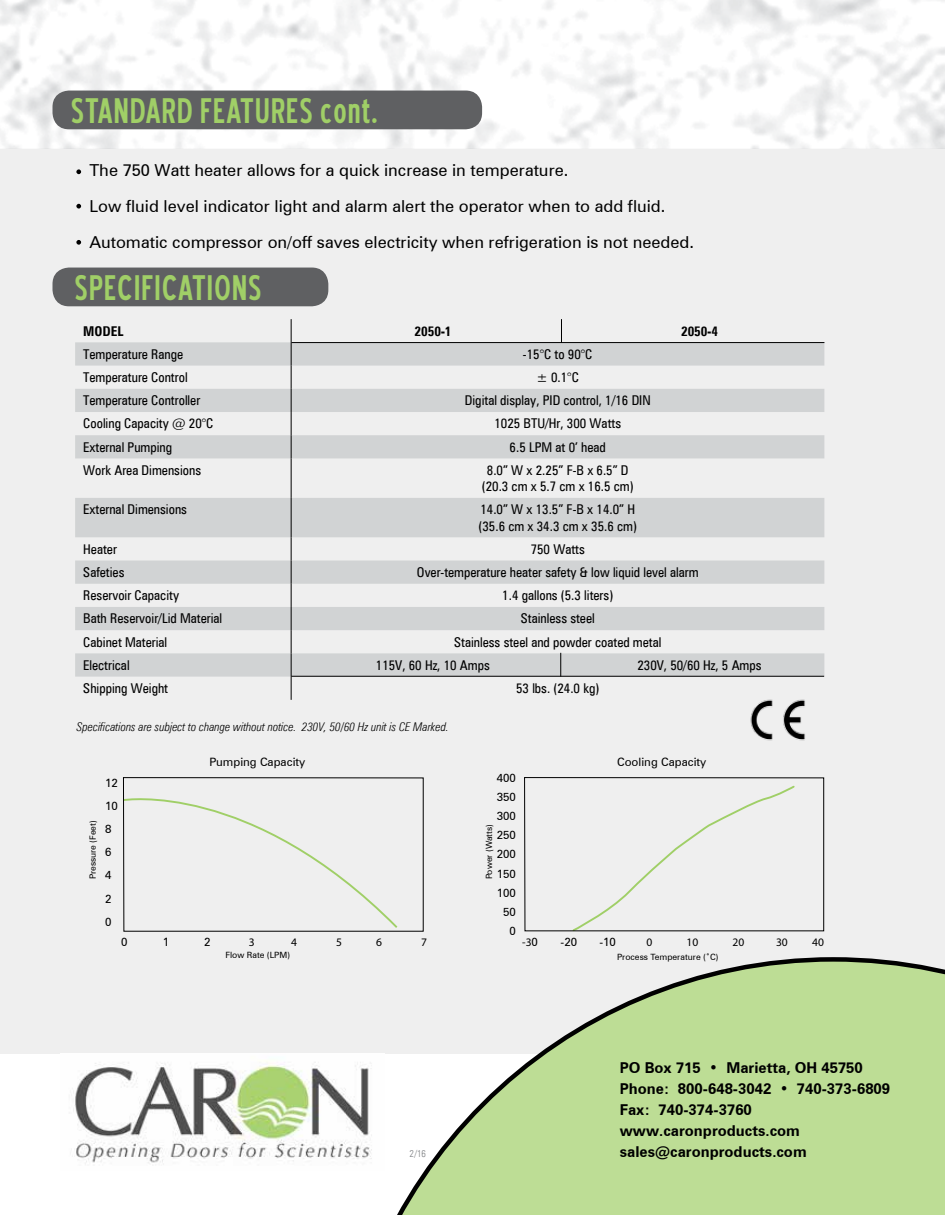
<style>
.page{position:relative;width:945px;height:1215px;background:#fff}
.page>*{position:absolute;margin:0;border:0;box-sizing:border-box;transform-origin:0 0}
.t1{font:34.5px "Blue Highway Condensed";color:#a0cf67;scale:1.1 1}
.t2{font:16.5px/36px "Zurich BT";color:#000}
.t3{font:700 15px/21px "Zurich BT";color:#000}
.t4{font:condensed 13.5px/16.2px "Zurich BT";color:#000;text-align:center}
.t5{font:700 condensed 13.5px "Zurich BT";color:#000}
.t6{font:italic 300 condensed 12px "Zurich BT";color:#000}
.t7{font:11.55px/19.2px "Zurich BT";color:#000}
.t8{font:11.55px "Myriad Pro";color:#000}
.t9{font:300 condensed 9.75px "Zurich BT";color:#808285}
.t10{font:8.7px "Zurich BT";color:#000}
.t11{font:8.55px "Zurich BT";color:#000}
.s1{font-family:"Zurich BT"}
</style>
<div class="page">
<div style="left:0;top:148px;width:945px;height:906px;background:#efefef"></div>
<svg style="left:76px;top:169px;width:5px;height:5px"></svg>
<svg style="left:76px;top:204px;width:5px;height:5px"></svg>
<svg style="left:76px;top:240px;width:5px;height:5px"></svg>
<img style="left:0;top:0;width:945px;height:148px">
<img style="left:73px;top:1061px;width:262px;height:104px">
<svg style="left:335px;top:957px;width:610px;height:258px"></svg>
<div style="left:52px;top:268px;width:276px;height:38px;background:#5f6062;border-radius:16px"></div>
<svg style="left:75px;top:342px;width:749px;height:335px;fill:#d1d3d4"></svg>
<svg style="left:291px;top:319px;width:1px;height:139px"></svg>
<hr style="left:291px;top:458px;width:1px;height:40px;background:#000">
<hr style="left:291px;top:498px;width:1px;height:39px;background:#000">
<svg style="left:291px;top:537px;width:1px;height:163px"></svg>
<svg style="left:560px;top:653px;width:1px;height:23px"></svg>
<hr style="left:291px;top:676px;width:533px;height:1px;background:#000">
<svg style="left:561px;top:319px;width:1px;height:23px"></svg>
<hr style="left:291px;top:342px;width:533px;height:1px;background:#000">
<div style="left:52px;top:91px;width:430px;height:38px;background:#5f6062;border-radius:16px"></div>
<img style="left:750px;top:699px;width:55px;height:42px">
<svg style="left:125px;top:798px;width:273px;height:130px"></svg>
<svg style="left:572px;top:785px;width:224px;height:147px"></svg>
<div style="left:524px;top:777px;width:300px;height:154px;border:1px solid #000"></div>
<h1 class="t1" style="left:71px;top:90px;width:131px">STANDARD FEATU</h1>
<h1 class="t1" style="left:270px;top:90px;width:100px">RES cont.</h1>
<p class="t2" style="left:89px;top:152px;width:606px">The 750 Watt heater allows for a quick increase in temperature.<br>Low fluid level indicator light and alarm alert the operator when to add fluid.<br>Automatic compressor on/off saves electricity when refrigeration is not needed.</p>
<h1 class="t1" style="left:74px;top:267px;width:172px">SPECIFICATIONS</h1>
<p class="t5" style="left:83px;top:323px;width:42px">MODEL</p>
<p class="t5" style="left:414px;top:323px;width:39px">2050-1</p>
<p class="t5" style="left:681px;top:323px;width:39px">2050-4</p>
<p class="t4" style="left:83px;top:346px;width:102px">Temperature Range</p>
<p class="t4" style="left:523px;top:346px;width:71px">-15°C to 90°C</p>
<p class="t4" style="left:83px;top:369px;width:106px">Temperature Control</p>
<p class="t4" style="left:537px;top:369px;width:44px">± 0.1°C</p>
<p class="t4" style="left:83px;top:392px;width:119px">Temperature Controller</p>
<p class="t4" style="left:465px;top:392px;width:187px">Digital display, PID control, 1/16 DIN</p>
<p class="t4" style="left:83px;top:415px;width:132px">Cooling Capacity @ 20°C</p>
<p class="t4" style="left:494px;top:415px;width:128px">1025 BTU/Hr, 300 Watts</p>
<p class="t4" style="left:83px;top:439px;width:90px">External Pumping</p>
<p class="t4" style="left:510px;top:439px;width:98px">6.5 LPM at 0’ head</p>
<p class="t4" style="left:83px;top:462px;width:119px">Work Area Dimensions</p>
<p class="t4" style="left:482px;top:462px;width:153px">8.0” W x 2.25” F-B x 6.5” D (20.3 cm x 5.7 cm x 16.5 cm)</p>
<p class="t4" style="left:83px;top:501px;width:105px">External Dimensions</p>
<p class="t4" style="left:479px;top:501px;width:160px;text-align:left">14.0” W x 13.5” F-B x 14.0” H (35.6 cm x 34.3 cm x 35.6 cm)</p>
<p class="t4" style="left:83px;top:541px;width:35px">Heater</p>
<p class="t4" style="left:531px;top:541px;width:56px">750 Watts</p>
<p class="t4" style="left:83px;top:564px;width:43px">Safeties</p>
<p class="t4" style="left:417px;top:564px;width:283px">Over-temperature heater safety &amp; low liquid level alarm</p>
<p class="t4" style="left:83px;top:587px;width:97px">Reservoir Capacity</p>
<p class="t4" style="left:502px;top:587px;width:112px">1.4 gallons (5.3 liters)</p>
<p class="t4" style="left:83px;top:610px;width:141px">Bath Reservoir/Lid Material</p>
<p class="t4" style="left:521px;top:610px;width:76px">Stainless steel</p>
<p class="t4" style="left:83px;top:634px;width:86px">Cabinet Material</p>
<p class="t4" style="left:454px;top:634px;width:209px">Stainless steel and powder coated metal</p>
<p class="t4" style="left:83px;top:657px;width:48px">Electrical</p>
<p class="t4" style="left:376px;top:657px;width:115px">115V, 60 Hz, 10 Amps</p>
<p class="t4" style="left:637px;top:657px;width:126px">230V, 50/60 Hz, 5 Amps</p>
<p class="t4" style="left:83px;top:680px;width:86px">Shipping Weight</p>
<p class="t4" style="left:516px;top:680px;width:85px">53 lbs. (24.0 kg)</p>
<p class="t6" style="left:76px;top:719px;width:374px">Specifications are subject to change without notice. 230V, 50/60 Hz unit is CE Marked.</p>
<p class="t7" style="left:210px;top:752px;width:97px">Pumping Capacity</p>
<p class="t7" style="left:617px;top:752px;width:91px">Cooling Capacity</p>
<p class="t10" style="left:88px;top:879px;width:61px;rotate:-90deg">Pressure (Feet)</p>
<p class="t7" style="left:105px;top:772px;width:14px;line-height:23.1px">12<br>10<br>8<br>6<br>4<br>2<br>0</p>
<p class="t7" style="left:497px;top:768px;width:21px;text-align:right">400<br>350<br>300<br>250<br>200<br>150<br>100<br>50<br>0</p>
<p class="t11" style="left:484px;top:879px;width:56px;rotate:-90deg">Power (Watts)</p>
<p class="t7" style="left:121px;top:933px;width:8px">0</p>
<p class="t7" style="left:163px;top:933px;width:8px">1</p>
<p class="t7" style="left:204px;top:933px;width:8px">2</p>
<p class="t8" style="left:249px;top:935px;width:7px">3</p>
<p class="t8" style="left:291px;top:935px;width:7px">4</p>
<p class="t8" style="left:336px;top:935px;width:7px">5</p>
<p class="t8" style="left:376px;top:935px;width:7px">6</p>
<p class="t8" style="left:421px;top:935px;width:7px">7</p>
<p class="t10" style="left:225px;top:950px;width:66px">Flow Rate (LPM)</p>
<p class="t8" style="left:522px;top:935px;width:17px">-3<span class="s1">0</span></p>
<p class="t7" style="left:561px;top:932px;width:18px">-20</p>
<p class="t7" style="left:599px;top:932px;width:18px">-10</p>
<p class="t8" style="left:647px;top:935px;width:7px">0</p>
<p class="t8" style="left:687px;top:935px;width:13px">10</p>
<p class="t8" style="left:733px;top:935px;width:13px">20</p>
<p class="t8" style="left:776px;top:935px;width:13px">30</p>
<p class="t8" style="left:812px;top:935px;width:13px">40</p>
<p class="t11" style="left:617px;top:951px;width:103px">Process Temperature (˚C)</p>
<p class="t9" style="left:410px;top:1148px;width:18px">2/16</p>
<p class="t3" style="left:620px;top:1057px;width:272px">PO Box 715 • Marietta, OH 45750<br>Phone: 800-648-3042 • 740-373-6809<br>Fax: 740-374-3760 www.caronproducts.com sales@caronproducts.com</p>
</div>
